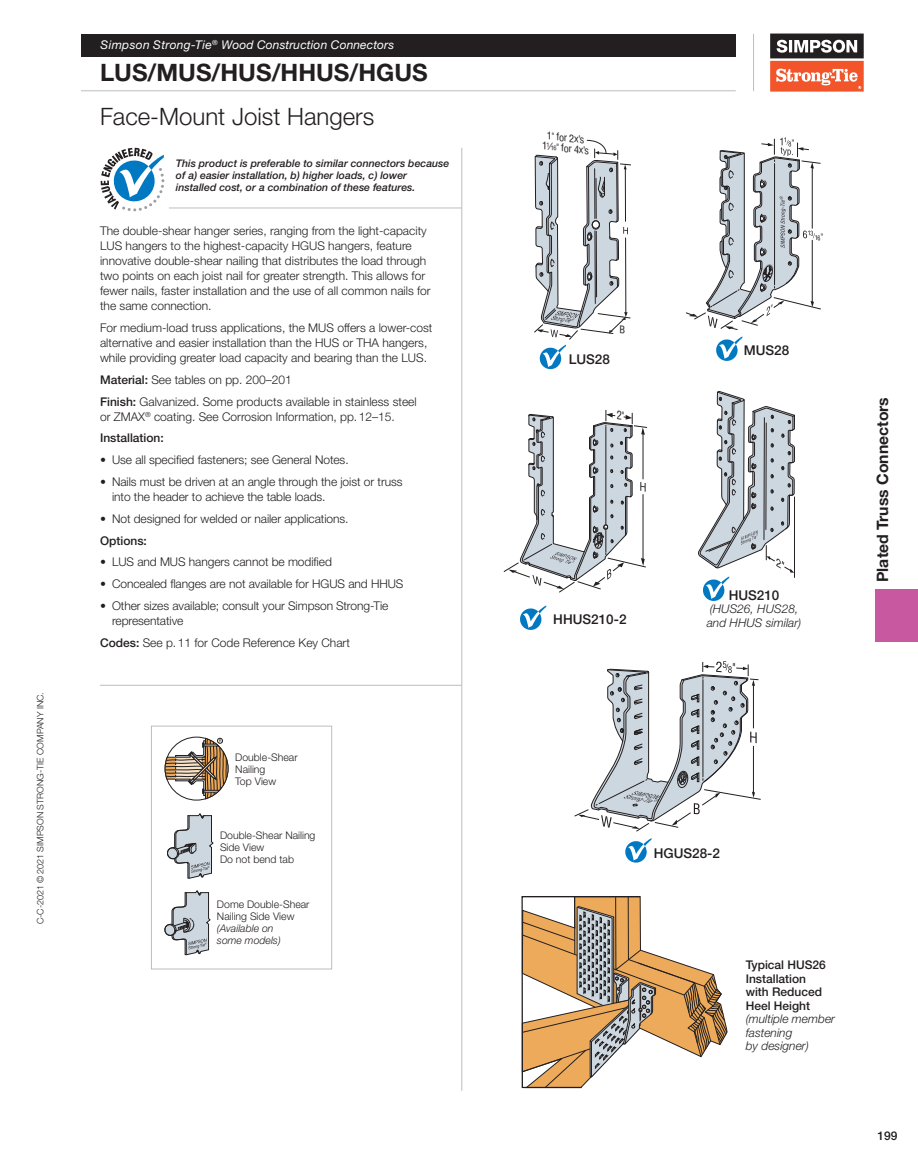
<style>
.page{position:relative;width:918px;height:1175px;background:#fff}
.page>*{position:absolute;margin:0;border:0;box-sizing:border-box;transform-origin:0 0}
.t1{font:300 24px "Helvetica Neue LT Std";color:#231f20}
.t2{font:700 24px "Helvetica Neue LT Std";color:#231f20}
.t3{font:700 15.75px "Helvetica Neue LT Std";color:#231f20}
.t4{font:500 13.5px "Helvetica Neue LT Std";color:#231f20}
.t5{font:300 12px/15px "Helvetica Neue LT Std";color:#231f20}
.t6{font:italic 300 12px/13.5px "Helvetica Neue LT Std";color:#231f20}
.t7{font:500 12px/13.5px "Helvetica Neue LT Std";color:#231f20}
.t8{font:italic 12px "Helvetica Neue LT Std";letter-spacing:.01em;color:#fff}
.t9{font:italic 500 10.5px/12px "Helvetica Neue LT Std";color:#231f20}
.t10{font:300 10.5px/12px "Helvetica Neue LT Std";color:#231f20}
.t11{font:italic 300 10.5px/12px "Helvetica Neue LT Std";color:#231f20}
.t12{font:condensed 10.2px/10.2px "Helvetica LT Std";color:#231f20;text-align:center}
.t13{font:300 9px "Helvetica Neue LT Std";color:#231f20}
.s1{font-weight:500}
.s2{font-family:"Helvetica LT Std Ultra Comp";font-weight:400}
.s3{font-size:6.3px}
</style>
<div class="page">
<div style="left:875px;top:588px;width:43px;height:53px;background:#c859a1"></div>
<div style="left:81px;top:34px;width:655px;height:22px;background:#231f20"></div>
<hr style="left:753px;top:34px;width:1px;height:57px;background:#bcbdc0">
<hr style="left:81px;top:90px;width:655px;height:1px;background:#bcbdc0">
<svg style="left:770px;top:33px;width:94px;height:1px"></svg>
<svg style="left:770px;top:34px;width:94px;height:58px"></svg>
<hr style="left:169px;top:208px;width:293px;height:1px;background:#bcbdc0">
<svg style="left:101px;top:148px;width:63px;height:63px"></svg>
<hr style="left:461px;top:148px;width:1px;height:942px;background:#bcbdc0">
<div style="left:151px;top:725px;width:181px;height:244px;border:1px solid #bcbdc0"></div>
<svg style="left:165px;top:737px;width:63px;height:62px"></svg>
<svg style="left:165px;top:890px;width:46px;height:65px"></svg>
<svg style="left:167px;top:813px;width:46px;height:65px"></svg>
<svg style="left:575px;top:661px;width:186px;height:170px"></svg>
<svg style="left:625px;top:838px;width:27px;height:25px"></svg>
<svg style="left:686px;top:137px;width:137px;height:193px"></svg>
<svg style="left:716px;top:336px;width:26px;height:25px"></svg>
<svg style="left:520px;top:605px;width:26px;height:25px"></svg>
<svg style="left:698px;top:391px;width:97px;height:210px"></svg>
<svg style="left:521px;top:896px;width:207px;height:192px"></svg>
<hr style="left:100px;top:685px;width:361px;height:1px;background:#bcbdc0">
<svg style="left:534px;top:140px;width:97px;height:230px"></svg>
<svg style="left:504px;top:410px;width:143px;height:182px"></svg>
<p class="t13" style="left:35px;top:924px;width:234px;rotate:-90deg">C-C-2021 © 2021 SIMPSON STRONG-TIE COMPANY INC.</p>
<p class="t8" style="left:101px;top:37px;width:295px">Simpson Strong-Tie<sup>®</sup> Wood Construction Connectors</p>
<h1 class="t2" style="left:100px;top:58px;width:329px">LUS/MUS/HUS/HHUS/HGUS</h1>
<h1 class="t1" style="left:100px;top:102px;width:276px">Face-Mount Joist Hangers</h1>
<p class="t9" style="left:176px;top:157px;width:275px">This product is preferable to similar connectors because of a) easier installation, b) higher loads, c) lower installed cost, or a combination of these features.</p>
<p class="t5" style="left:100px;top:223px;width:332px">The double-shear hanger series, ranging from the light-capacity LUS hangers to the highest-capacity HGUS hangers, feature innovative double-shear nailing that distributes the load through two points on each joist nail for greater strength. This allows for fewer nails, faster installation and the use of all common nails for the same connection.</p>
<p class="t5" style="left:100px;top:320px;width:334px">For medium-load truss applications, the MUS offers a lower-cost alternative and easier installation than the HUS or THA hangers, while providing greater load capacity and bearing than the LUS.</p>
<p class="t5" style="left:100px;top:368px;width:318px;line-height:21.8px"><span class="s1">Material:</span> See tables on pp. 200–201<br><span class="s1">Finish:</span> Galvanized. Some products available in stainless steel</p>
<p class="t5" style="left:100px;top:405px;width:296px;line-height:21.8px">or ZMAX<sup>®</sup> coating. See Corrosion Information, pp. 12–15.<br><span class="s1">Installation:</span></p>
<p class="t5" style="left:100px;top:452px;width:250px"><span class="s2">•</span> Use all specified fasteners; see General Notes.</p>
<p class="t5" style="left:112px;top:474px;width:292px;text-indent:-12px"><span class="s2">•</span> Nails must be driven at an angle through the joist or truss into the header to achieve the table loads.</p>
<p class="t5" style="left:100px;top:507px;width:250px;line-height:21.8px"><span class="s2">•</span> Not designed for welded or nailer applications.<br><span class="s1">Options:</span></p>
<p class="t5" style="left:100px;top:554px;width:233px"><span class="s2">•</span> LUS and MUS hangers cannot be modified</p>
<p class="t5" style="left:100px;top:576px;width:305px"><span class="s2">•</span> Concealed flanges are not available for HGUS and HHUS</p>
<p class="t5" style="left:112px;top:597px;width:278px;text-indent:-12px"><span class="s2">•</span> Other sizes available; consult your Simpson Strong-Tie representative</p>
<p class="t5" style="left:100px;top:634px;width:251px"><span class="s1">Codes:</span> See p. 11 for Code Reference Key Chart</p>
<p class="t10" style="left:235px;top:751px;width:64px">Double-Shear<br>Nailing<br>Top View</p>
<p class="t10" style="left:220px;top:828px;width:97px">Double-Shear Nailing<br>Side View<br>Do not bend tab</p>
<p class="t10" style="left:217px;top:898px;width:94px">Dome Double-Shear<br>Nailing Side View</p>
<p class="t11" style="left:217px;top:922px;width:65px">(Available on some models)</p>
<p class="t12" style="left:544px;top:130px;width:49px;rotate:6deg">1" for 2x’s<br>1<sup>1</sup>⁄<span class="s3">16</span>" for 4x’s</p>
<p class="t4" style="left:569px;top:351px;width:43px">LUS28</p>
<p class="t4" style="left:553px;top:611px;width:75px">HHUS210-2</p>
<p class="t4" style="left:744px;top:342px;width:47px">MUS28</p>
<p class="t4" style="left:729px;top:586px;width:52px">HUS210</p>
<p class="t6" style="left:707px;top:602px;width:96px">(HUS26, HUS28, and HHUS similar)</p>
<h2 class="t3" style="left:873px;top:582px;width:186px;rotate:-90deg">Plated Truss Connectors</h2>
<p class="t4" style="left:654px;top:845px;width:68px">HGUS28-2</p>
<p class="t7" style="left:746px;top:958px;width:82px">Typical HUS26<br>Installation with Reduced<br>Heel Height</p>
<p class="t6" style="left:746px;top:1012px;width:91px">(multiple member fastening<br>by designer)</p>
<p class="t7" style="left:878px;top:1129px;width:22px">199</p>
</div>
